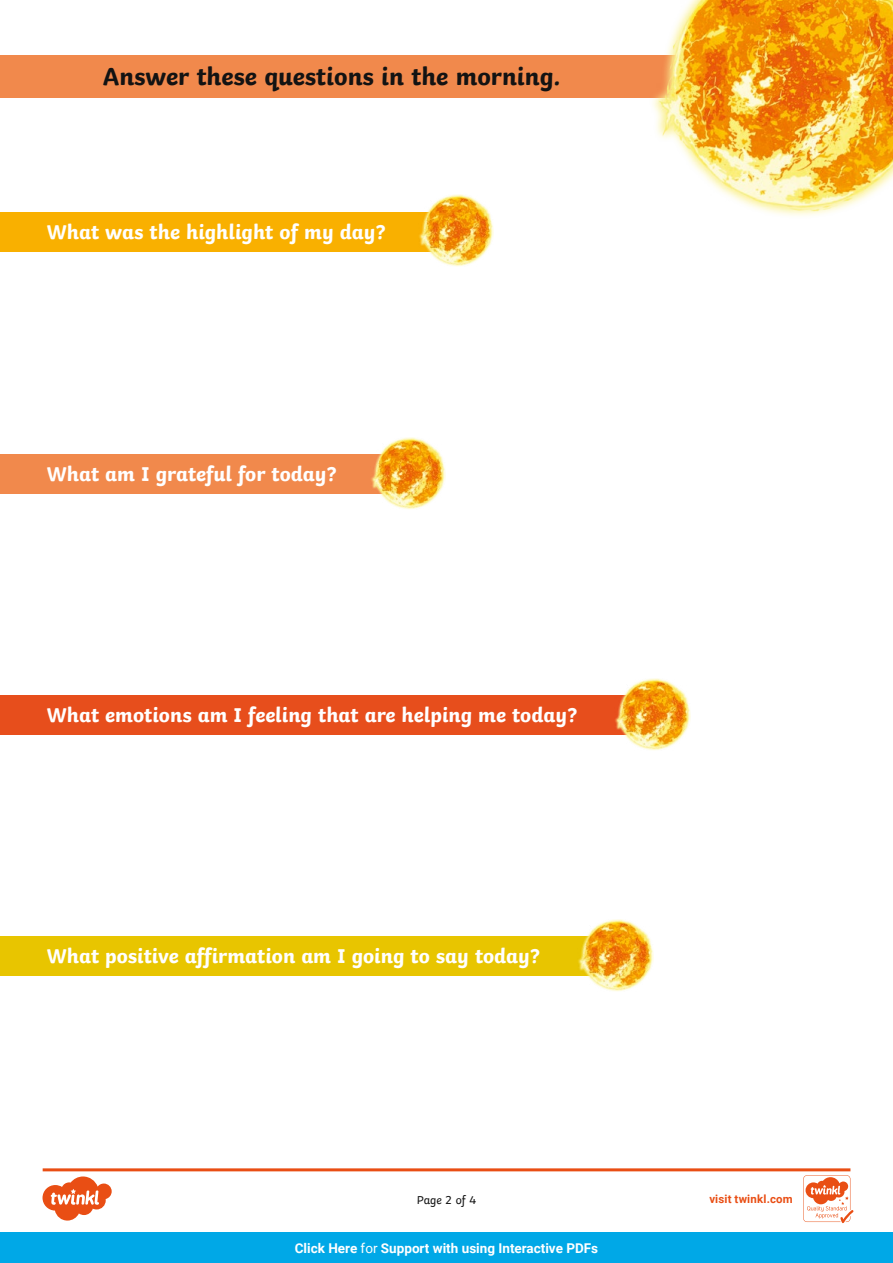
<style>
.page{position:relative;width:893px;height:1263px;background:#fff}
.page>*{position:absolute;margin:0;border:0;box-sizing:border-box;transform-origin:0 0}
.t1{font:700 25.5px "Twinkl";color:#131313}
.t2{font:700 21px "Twinkl";color:#fff}
.t3{font:700 13.5px "Roboto";color:#fff}
.t4{font:12px "Twinkl";letter-spacing:-.005em;color:#131313}
.t5{font:700 11.4px "Roboto";letter-spacing:.02em;color:#e94e14}
.s1{font-weight:400}
</style>
<div class="page">
<svg style="left:43px;top:1168px;width:810px;height:55px"></svg>
<div style="left:0;top:1232px;width:893px;height:31px;background:#00a8e7"></div>
<div style="left:0;top:55px;width:778px;height:43px;background:#f1894c"></div>
<div style="left:0;top:212px;width:455px;height:39px;background:#f9b000"></div>
<div style="left:0;top:695px;width:650px;height:40px;background:#e74e1c"></div>
<div style="left:0;top:937px;width:606px;height:39px;background:#e8c500"></div>
<div style="left:0;top:455px;width:385px;height:39px;background:#f1894c"></div>
<img style="left:418px;top:195px;width:76px;height:71px">
<img style="left:653px;top:0;width:240px;height:216px">
<img style="left:615px;top:678px;width:75px;height:72px">
<img style="left:578px;top:920px;width:76px;height:71px">
<img style="left:370px;top:438px;width:76px;height:71px">
<p class="t1" style="left:103px;top:55px;width:459px">Answer these questions in the morning.</p>
<p class="t2" style="left:47px;top:214px;width:340px">What was the highlight of my day?</p>
<p class="t2" style="left:47px;top:457px;width:291px">What am I grateful for today?</p>
<p class="t2" style="left:47px;top:697px;width:532px">What emotions am I feeling that are helping me today?</p>
<p class="t2" style="left:47px;top:939px;width:495px">What positive affirmation am I going to say today?</p>
<p class="t4" style="left:417px;top:1191px;width:61px">Page 2 of 4</p>
<p class="t3" style="left:295px;top:1238px;width:305px">Click Here <span class="s1">for</span> Support with using Interactive PDFs</p>
<p class="t5" style="left:709px;top:1191px;width:85px">visit twinkl.com</p>
</div>
